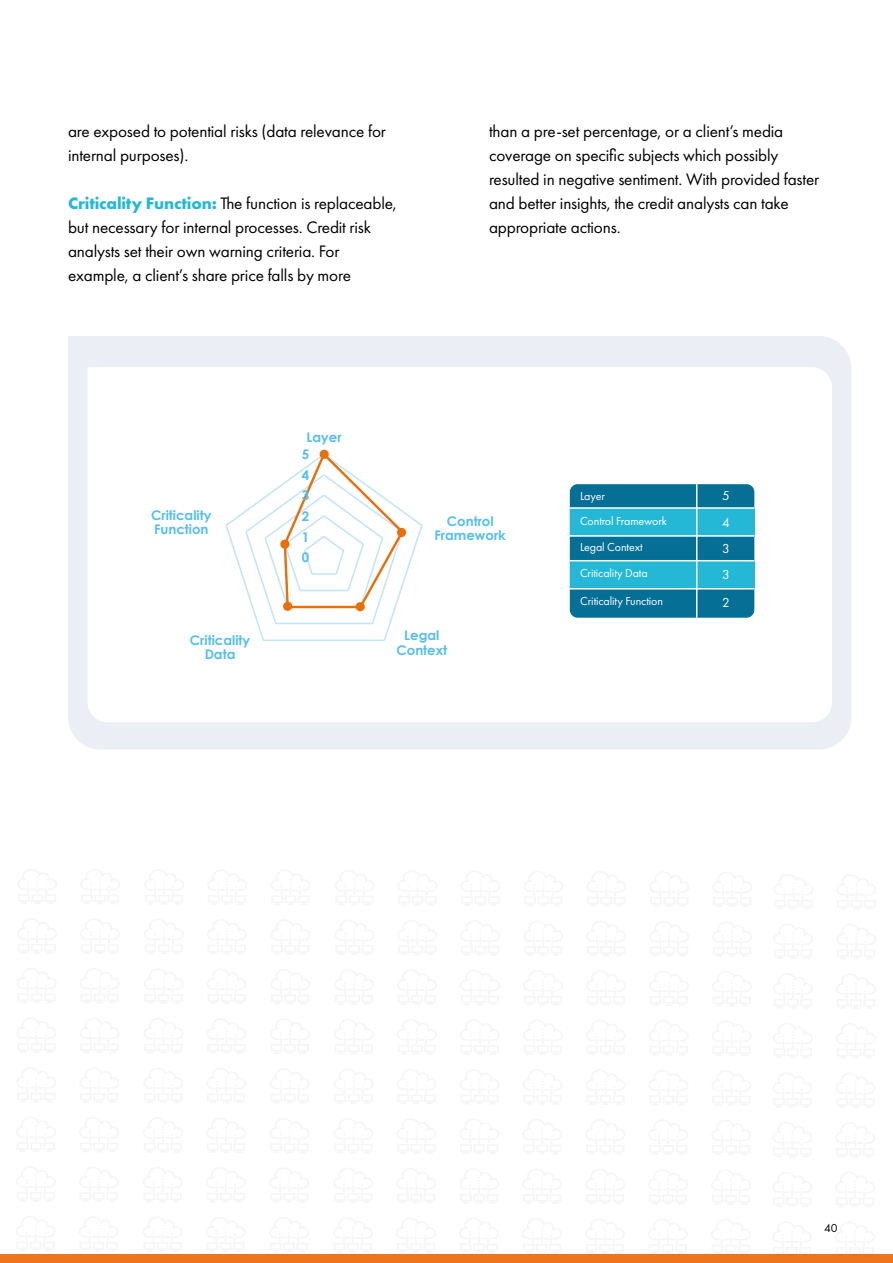
<style>
.page{position:relative;width:893px;height:1263px;background:#fff}
.page>*{position:absolute;margin:0;border:0;box-sizing:border-box;transform-origin:0 0}
.t1{font:17.25px/24px "Futura PT";letter-spacing:-.01em;color:#000}
.t2{font:13.5px/26.2px "Futura PT";color:#fff;text-align:justify}
.t3{font:700 13.35px/14.2px "Century Gothic";color:#55beee;text-align:center}
.t4{font:12px/25.5px "Futura PT";letter-spacing:-.01em;color:#fff}
.t5{font:12px "Futura PT";color:#000}
.s1{font-weight:700;color:#25b8d6}
</style>
<div class="page">
<div style="left:0;top:1254px;width:893px;height:9px;background:#ee751e"></div>
<div style="left:68px;top:336px;width:783px;height:414px;background:#ebeff5"></div>
<svg style="left:88px;top:367px;width:744px;height:355px"></svg>
<div style="left:570px;top:484px;width:184px;height:134px;background:#056f95;border-radius:8px"></div>
<div style="left:570px;top:508px;width:184px;height:28px;background:#25b8d6"></div>
<div style="left:570px;top:561px;width:184px;height:28px;background:#25b8d6"></div>
<hr style="left:570px;top:507px;width:184px;height:2px;background:#fff">
<hr style="left:570px;top:535px;width:184px;height:1px;background:#fff">
<hr style="left:570px;top:560px;width:184px;height:1px;background:#fff">
<hr style="left:570px;top:588px;width:184px;height:1px;background:#fff">
<hr style="left:696px;top:484px;width:1px;height:134px;background:#fff">
<svg style="left:224px;top:450px;width:200px;height:192px"></svg>
<div style="left:320px;top:450px;width:9px;height:9px;background:#e96f08;border-radius:50%"></div>
<div style="left:356px;top:602px;width:9px;height:9px;background:#e96f08;border-radius:50%"></div>
<div style="left:280px;top:540px;width:9px;height:9px;background:#e96f08;border-radius:50%"></div>
<div style="left:283px;top:602px;width:9px;height:9px;background:#e96f08;border-radius:50%"></div>
<div style="left:397px;top:528px;width:9px;height:9px;background:#e96f08;border-radius:50%"></div>
<p class="t1" style="left:68px;top:119px;width:319px">are exposed to potential risks (data relevance for internal purposes).</p>
<p class="t1" style="left:68px;top:191px;width:330px"><span class="s1">Criticality Function:</span> The function is replaceable, but necessary for internal processes. Credit risk analysts set their own warning criteria. For example, a client’s share price falls by more</p>
<p class="t1" style="left:489px;top:119px;width:332px">than a pre-set percentage, or a client’s media coverage on specific subjects which possibly resulted in negative sentiment. With provided faster and better insights, the credit analysts can take appropriate actions.</p>
<p class="t3" style="left:151px;top:507px;width:62px;text-align:left">Criticality<br>Function</p>
<p class="t3" style="left:307px;top:430px;width:37px">Layer</p>
<p class="t3" style="left:302px;top:446px;width:9px">5</p>
<p class="t3" style="left:302px;top:467px;width:9px">4</p>
<p class="t3" style="left:302px;top:488px;width:9px">3</p>
<p class="t3" style="left:302px;top:508px;width:9px">2</p>
<p class="t3" style="left:302px;top:529px;width:9px">1</p>
<p class="t3" style="left:302px;top:550px;width:9px">0</p>
<p class="t3" style="left:434px;top:513px;width:73px">Control<br>Framework</p>
<p class="t4" style="left:580px;top:483px;width:88px">Layer<br>Control Framework<br>Legal Context<br>Criticality Data</p>
<p class="t4" style="left:580px;top:588px;width:84px">Criticality Function</p>
<p class="t2" style="left:722px;top:483px;width:9px">5<br>4<br>3<br>3</p>
<p class="t2" style="left:722px;top:589px;width:9px">2</p>
<p class="t3" style="left:190px;top:632px;width:62px">Criticality<br>Data</p>
<p class="t3" style="left:396px;top:628px;width:52px">Legal<br>Context</p>
<p class="t5" style="left:824px;top:1221px;width:15px">40</p>
</div>
